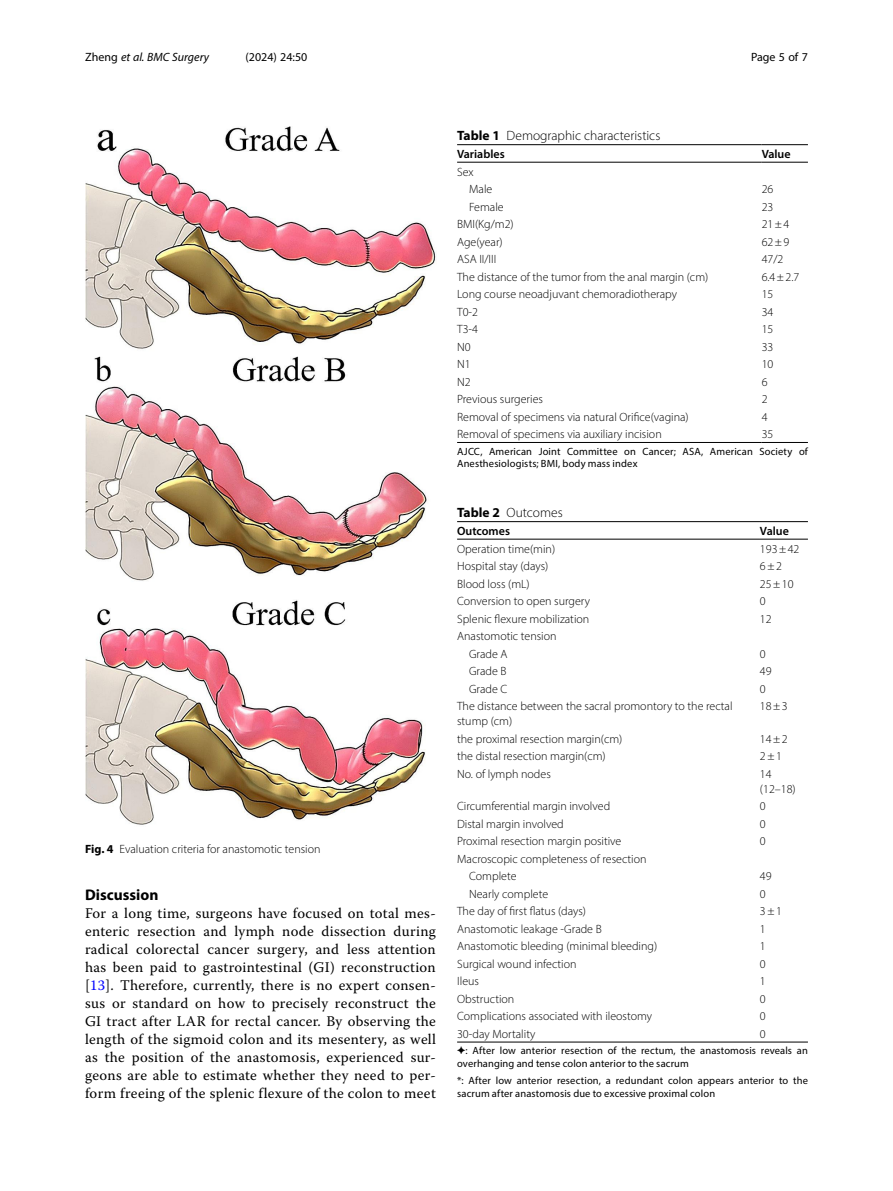
<style>
.page{position:relative;width:893px;height:1191px;background:#fff}
.page>*{position:absolute;margin:0;border:0;box-sizing:border-box;transform-origin:0 0}
.Head_1{font:700 15.45px "Myriad Pro";color:#000}
.Body_Text{font:14.7px/18px "Warnock Pro";letter-spacing:.02em;color:#000;text-align:justify}
.Table_Caption{font:300 13.5px "Myriad Pro";color:#000}
.Table_Body{font:300 12px/15px "Myriad Pro";color:#000}
.Figure_Caption{font:300 12px "Myriad Pro";color:#000}
.Table_Head{font:600 12px "Myriad Pro";color:#000}
.t1{font:italic 12px "Myriad Pro";color:#000}
.t2{font:12px "Myriad Pro";color:#000}
.Table_Footnote{font:10.5px/12.8px "Myriad Pro";letter-spacing:.01em;color:#000}
.s1{font-style:normal}
.s2{font-weight:700}
.s3{color:#00f}
.s4{font-family:"Arial Unicode MS"}
</style>
<div class="page">
<hr style="left:457px;top:162px;width:305px;height:1px;background:#000">
<hr style="left:762px;top:144px;width:46px;height:1px;background:#000">
<hr style="left:762px;top:162px;width:46px;height:1px;background:#000">
<hr style="left:762px;top:442px;width:46px;height:1px;background:#000">
<hr style="left:457px;top:442px;width:305px;height:1px;background:#000">
<hr style="left:457px;top:144px;width:305px;height:1px;background:#000">
<hr style="left:457px;top:539px;width:303px;height:1px;background:#000">
<hr style="left:760px;top:521px;width:48px;height:1px;background:#000">
<hr style="left:760px;top:539px;width:48px;height:1px;background:#000">
<hr style="left:760px;top:1041px;width:48px;height:1px;background:#000">
<hr style="left:457px;top:1041px;width:303px;height:1px;background:#000">
<hr style="left:457px;top:521px;width:303px;height:1px;background:#000">
<img style="left:85px;top:126px;width:351px;height:699px">
<p class="t1" style="left:85px;top:50px;width:125px"><span class="s1">Zheng</span> et al. BMC Surgery</p>
<p class="t2" style="left:245px;top:50px;width:63px">(2024) 24:50</p>
<p class="t2" style="left:751px;top:50px;width:58px">Page 5 of 7</p>
<p class="Figure_Caption" style="left:85px;top:842px;width:237px"><span class="s2">Fig. 4</span> Evaluation criteria for anastomotic tension</p>
<p class="Head_1" style="left:85px;top:885px;width:75px">Discussion</p>
<p class="Body_Text" style="left:85px;top:904px;width:352px">For a long time, surgeons have focused on total mes&shy;enteric resection and lymph node dissection during radical colorectal cancer surgery, and less attention has been paid to gastrointestinal (GI) reconstruction [<span class="s3">13</span>]. Therefore, currently, there is no expert consen&shy;sus or standard on how to precisely reconstruct the GI tract after LAR for rectal cancer. By observing the length of the sigmoid colon and its mesentery, as well as the position of the anastomosis, experienced sur&shy;geons are able to estimate whether they need to per&shy;form freeing of the splenic flexure of the colon to meet</p>
<p class="Table_Caption" style="left:457px;top:128px;width:205px"><span class="s2">Table 1</span> Demographic characteristics</p>
<p class="Table_Head" style="left:457px;top:146px;width:49px">Variables</p>
<p class="Table_Head" style="left:762px;top:146px;width:30px">Value</p>
<p class="Table_Body" style="left:457px;top:164px;width:18px">Sex</p>
<p class="Table_Body" style="left:469px;top:181px;width:25px">Male</p>
<p class="Table_Body" style="left:762px;top:181px;width:13px">26</p>
<p class="Table_Body" style="left:469px;top:199px;width:36px">Female</p>
<p class="Table_Body" style="left:762px;top:199px;width:13px">23</p>
<p class="Table_Body" style="left:457px;top:216px;width:58px">BMI(Kg/m2)</p>
<p class="Table_Body" style="left:762px;top:216px;width:29px">21±4</p>
<p class="Table_Body" style="left:457px;top:234px;width:47px">Age(year)</p>
<p class="Table_Body" style="left:762px;top:234px;width:29px">62±9</p>
<p class="Table_Body" style="left:457px;top:251px;width:41px">ASA II/III</p>
<p class="Table_Body" style="left:762px;top:251px;width:23px">47/2</p>
<p class="Table_Body" style="left:457px;top:269px;width:253px">The distance of the tumor from the anal margin (cm)</p>
<p class="Table_Body" style="left:762px;top:269px;width:39px">6.4±2.7</p>
<p class="Table_Body" style="left:457px;top:286px;width:221px">Long course neoadjuvant chemoradiotherapy</p>
<p class="Table_Body" style="left:762px;top:286px;width:13px">15</p>
<p class="Table_Body" style="left:457px;top:304px;width:22px">T0-2</p>
<p class="Table_Body" style="left:762px;top:304px;width:13px">34</p>
<p class="Table_Body" style="left:457px;top:321px;width:22px">T3-4</p>
<p class="Table_Body" style="left:762px;top:321px;width:13px">15</p>
<p class="Table_Body" style="left:457px;top:339px;width:15px">N0</p>
<p class="Table_Body" style="left:762px;top:339px;width:13px">33</p>
<p class="Table_Body" style="left:457px;top:356px;width:15px">N1</p>
<p class="Table_Body" style="left:762px;top:356px;width:13px">10</p>
<p class="Table_Body" style="left:457px;top:374px;width:15px">N2</p>
<p class="Table_Body" style="left:762px;top:374px;width:7px">6</p>
<p class="Table_Body" style="left:457px;top:391px;width:87px">Previous surgeries</p>
<p class="Table_Body" style="left:762px;top:391px;width:7px">2</p>
<p class="Table_Body" style="left:457px;top:409px;width:233px">Removal of specimens via natural Orifice(vagina)</p>
<p class="Table_Body" style="left:762px;top:409px;width:7px">4</p>
<p class="Table_Body" style="left:457px;top:426px;width:206px">Removal of specimens via auxiliary incision</p>
<p class="Table_Body" style="left:762px;top:426px;width:13px">35</p>
<p class="Table_Footnote" style="left:457px;top:444px;width:352px">AJCC, American Joint Committee on Cancer; ASA, American Society of<br>Anesthesiologists; BMI, body mass index</p>
<p class="Table_Caption" style="left:457px;top:505px;width:107px"><span class="s2">Table 2</span> Outcomes</p>
<p class="Table_Head" style="left:457px;top:523px;width:54px">Outcomes</p>
<p class="Table_Head" style="left:760px;top:523px;width:30px">Value</p>
<p class="Table_Body" style="left:457px;top:541px;width:100px">Operation time(min)</p>
<p class="Table_Body" style="left:760px;top:541px;width:41px">193±42</p>
<p class="Table_Body" style="left:457px;top:558px;width:93px">Hospital stay (days)</p>
<p class="Table_Body" style="left:760px;top:558px;width:23px">6±2</p>
<p class="Table_Body" style="left:457px;top:576px;width:74px">Blood loss (mL)</p>
<p class="Table_Body" style="left:760px;top:576px;width:35px">25±10</p>
<p class="Table_Body" style="left:457px;top:593px;width:134px">Conversion to open surgery</p>
<p class="Table_Body" style="left:760px;top:593px;width:7px">0</p>
<p class="Table_Body" style="left:457px;top:611px;width:134px">Splenic flexure mobilization</p>
<p class="Table_Body" style="left:760px;top:611px;width:13px">12</p>
<p class="Table_Body" style="left:457px;top:628px;width:101px">Anastomotic tension</p>
<p class="Table_Body" style="left:469px;top:646px;width:40px">Grade A</p>
<p class="Table_Body" style="left:760px;top:646px;width:7px">0</p>
<p class="Table_Body" style="left:469px;top:663px;width:39px">Grade B</p>
<p class="Table_Body" style="left:760px;top:663px;width:13px">49</p>
<p class="Table_Body" style="left:469px;top:681px;width:40px">Grade C</p>
<p class="Table_Body" style="left:760px;top:681px;width:7px">0</p>
<p class="Table_Body" style="left:457px;top:698px;width:277px">The distance between the sacral promontory to the rectal stump (cm)</p>
<p class="Table_Body" style="left:760px;top:698px;width:29px">18±3</p>
<p class="Table_Body" style="left:457px;top:731px;width:167px">the proximal resection margin(cm)</p>
<p class="Table_Body" style="left:760px;top:731px;width:29px">14±2</p>
<p class="Table_Body" style="left:457px;top:748px;width:150px">the distal resection margin(cm)</p>
<p class="Table_Body" style="left:760px;top:748px;width:23px">2±1</p>
<p class="Table_Body" style="left:457px;top:766px;width:95px">No. of lymph nodes</p>
<p class="Table_Body" style="left:760px;top:766px;width:37px">14 (12–18)</p>
<p class="Table_Body" style="left:457px;top:798px;width:155px">Circumferential margin involved</p>
<p class="Table_Body" style="left:760px;top:798px;width:7px">0</p>
<p class="Table_Body" style="left:457px;top:816px;width:108px">Distal margin involved</p>
<p class="Table_Body" style="left:760px;top:816px;width:7px">0</p>
<p class="Table_Body" style="left:457px;top:833px;width:166px">Proximal resection margin positive</p>
<p class="Table_Body" style="left:760px;top:833px;width:7px">0</p>
<p class="Table_Body" style="left:457px;top:851px;width:191px">Macroscopic completeness of resection</p>
<p class="Table_Body" style="left:469px;top:868px;width:49px">Complete</p>
<p class="Table_Body" style="left:760px;top:868px;width:13px">49</p>
<p class="Table_Body" style="left:469px;top:886px;width:81px">Nearly complete</p>
<p class="Table_Body" style="left:760px;top:886px;width:7px">0</p>
<p class="Table_Body" style="left:457px;top:903px;width:130px">The day of first flatus (days)</p>
<p class="Table_Body" style="left:760px;top:903px;width:23px">3±1</p>
<p class="Table_Body" style="left:457px;top:921px;width:146px">Anastomotic leakage -Grade B</p>
<p class="Table_Body" style="left:760px;top:921px;width:7px">1</p>
<p class="Table_Body" style="left:457px;top:938px;width:202px">Anastomotic bleeding (minimal bleeding)</p>
<p class="Table_Body" style="left:760px;top:938px;width:7px">1</p>
<p class="Table_Body" style="left:457px;top:956px;width:121px">Surgical wound infection</p>
<p class="Table_Body" style="left:760px;top:956px;width:7px">0</p>
<p class="Table_Body" style="left:457px;top:973px;width:23px">Ileus</p>
<p class="Table_Body" style="left:760px;top:973px;width:7px">1</p>
<p class="Table_Body" style="left:457px;top:991px;width:59px">Obstruction</p>
<p class="Table_Body" style="left:760px;top:991px;width:7px">0</p>
<p class="Table_Body" style="left:457px;top:1008px;width:196px">Complications associated with ileostomy</p>
<p class="Table_Body" style="left:760px;top:1008px;width:7px">0</p>
<p class="Table_Body" style="left:457px;top:1026px;width:80px">30-day Mortality</p>
<p class="Table_Body" style="left:760px;top:1026px;width:7px">0</p>
<p class="Table_Footnote" style="left:457px;top:1044px;width:352px"><span class="s4">✦</span>: After low anterior resection of the rectum, the anastomosis reveals an overhanging and tense colon anterior to the sacrum</p>
<p class="Table_Footnote" style="left:457px;top:1073px;width:352px">*: After low anterior resection, a redundant colon appears anterior to the sacrum after anastomosis due to excessive proximal colon</p>
</div>
